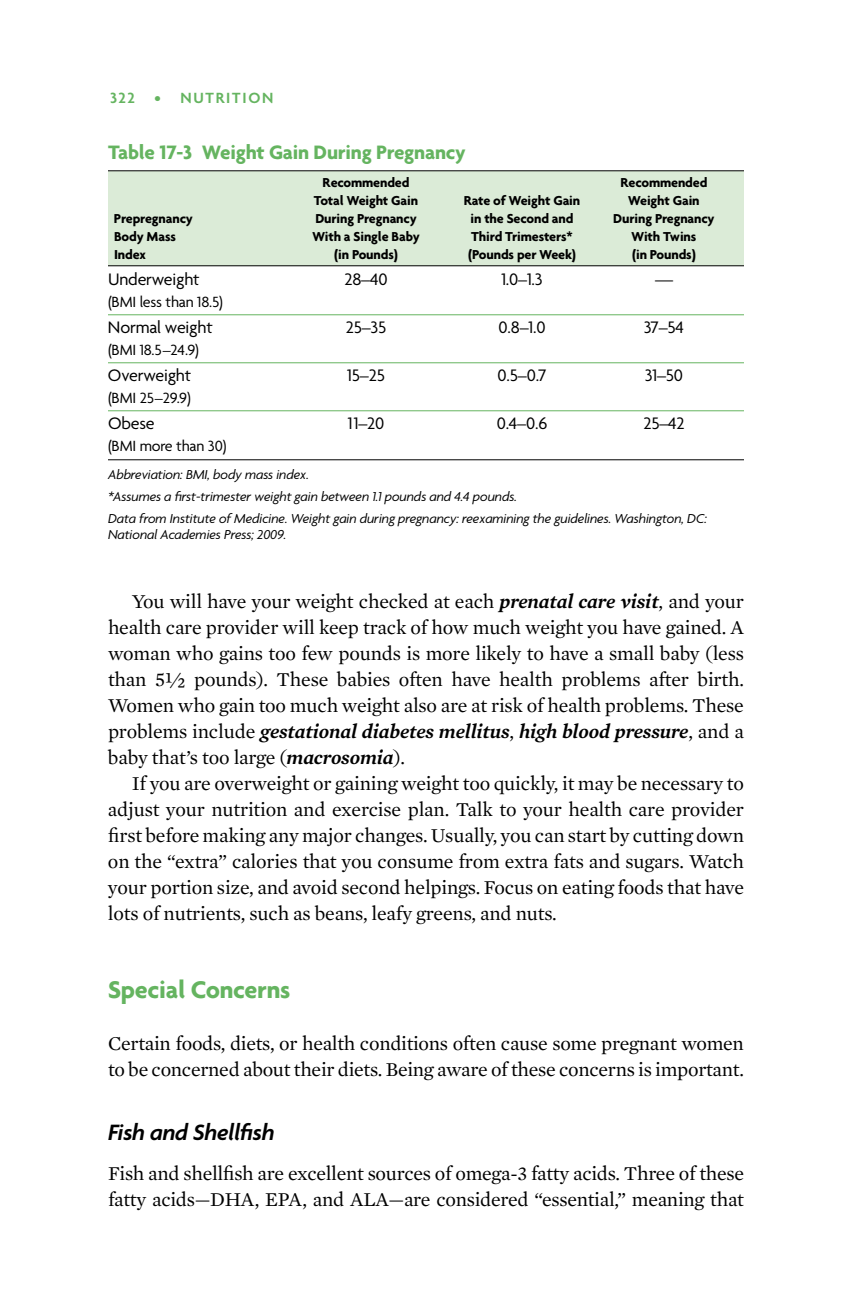
<style>
.page{position:relative;width:864px;height:1296px;background:#fff}
.page>*{position:absolute;margin:0;border:0;box-sizing:border-box;transform-origin:0 0}
.t1{font:700 26px "Agenda";letter-spacing:-.01em;color:#65b460}
.t2{font:italic 600 24px "Agenda";letter-spacing:-.01em;color:#000}
.t3{font:700 21px "Agenda";letter-spacing:-.01em;color:#65b460}
.t4{font:20px/26px "Mercury Text G1";letter-spacing:-.015em;color:#000;text-align:justify}
.t5{font:18px "Agenda";letter-spacing:-.01em;color:#000}
.t6{font:16px "Agenda";letter-spacing:-.01em;color:#000}
.t7{font:600 16px "Agenda";letter-spacing:.11em;color:#65b460}
.t8{font:italic 14px/22px "Agenda";letter-spacing:-.01em;color:#000}
.t9{font:700 14px "Agenda";letter-spacing:-.01em;color:#000}
.s1{font-weight:600;font-style:italic}
</style>
<div class="page">
<div style="left:108px;top:171px;width:636px;height:94px;background:#dbebd7"></div>
<hr style="left:108px;top:170px;width:636px;height:1px;background:#000">
<hr style="left:108px;top:265px;width:636px;height:1px;background:#000">
<hr style="left:108px;top:314px;width:636px;height:1px;background:#65b460">
<hr style="left:108px;top:362px;width:636px;height:1px;background:#65b460">
<hr style="left:108px;top:410px;width:636px;height:1px;background:#65b460">
<hr style="left:108px;top:459px;width:636px;height:1px;background:#000">
<p class="t7" style="left:110px;top:88px;width:165px">322 • NUTRITION</p>
<p class="t3" style="left:108px;top:140px;width:359px">Table 17-3 Weight Gain During Pregnancy</p>
<p class="t9" style="left:323px;top:174px;width:88px">Recommended</p>
<p class="t9" style="left:621px;top:174px;width:88px">Recommended</p>
<p class="t9" style="left:314px;top:192px;width:106px">Total Weight Gain</p>
<p class="t9" style="left:464px;top:192px;width:118px">Rate of Weight Gain</p>
<p class="t9" style="left:628px;top:192px;width:73px">Weight Gain</p>
<p class="t9" style="left:114px;top:210px;width:80px">Prepregnancy</p>
<p class="t9" style="left:315px;top:210px;width:103px">During Pregnancy</p>
<p class="t9" style="left:471px;top:210px;width:104px">in the Second and</p>
<p class="t9" style="left:613px;top:210px;width:103px">During Pregnancy</p>
<p class="t9" style="left:114px;top:228px;width:63px">Body Mass</p>
<p class="t9" style="left:312px;top:228px;width:109px">With a Single Baby</p>
<p class="t9" style="left:471px;top:228px;width:103px">Third Trimesters*</p>
<p class="t9" style="left:632px;top:228px;width:66px">With Twins</p>
<p class="t9" style="left:114px;top:246px;width:33px">Index</p>
<p class="t9" style="left:334px;top:246px;width:65px">(in Pounds)</p>
<p class="t9" style="left:468px;top:246px;width:109px">(Pounds per Week)</p>
<p class="t9" style="left:632px;top:246px;width:65px">(in Pounds)</p>
<p class="t5" style="left:108px;top:269px;width:93px">Underweight</p>
<p class="t5" style="left:344px;top:269px;width:45px">28–40</p>
<p class="t5" style="left:501px;top:269px;width:43px">1.0–1.3</p>
<p class="t5" style="left:655px;top:269px;width:19px">—</p>
<p class="t6" style="left:108px;top:293px;width:117px">(BMI less than 18.5)</p>
<p class="t5" style="left:108px;top:317px;width:106px">Normal weight</p>
<p class="t5" style="left:346px;top:317px;width:42px">25–35</p>
<p class="t5" style="left:499px;top:317px;width:48px">0.8–1.0</p>
<p class="t5" style="left:644px;top:317px;width:42px">37–54</p>
<p class="t6" style="left:108px;top:341px;width:93px">(BMI 18.5 –24.9)</p>
<p class="t5" style="left:108px;top:365px;width:85px">Overweight</p>
<p class="t5" style="left:347px;top:365px;width:39px">15–25</p>
<p class="t5" style="left:498px;top:365px;width:50px">0.5–0.7</p>
<p class="t5" style="left:645px;top:365px;width:40px">31–50</p>
<p class="t6" style="left:108px;top:389px;width:84px">(BMI 25 –29.9)</p>
<p class="t5" style="left:108px;top:413px;width:48px">Obese</p>
<p class="t5" style="left:348px;top:413px;width:38px">11–20</p>
<p class="t5" style="left:497px;top:413px;width:52px">0.4–0.6</p>
<p class="t5" style="left:643px;top:413px;width:43px">25–42</p>
<p class="t6" style="left:108px;top:437px;width:120px">(BMI more than 30)</p>
<p class="t8" style="left:108px;top:464px;width:601px">Abbreviation: BMI, body mass index.<br>*Assumes a first-trimester weight gain between 1.1 pounds and 4.4 pounds.<br>Data from Institute of Medicine. Weight gain during pregnancy: reexamining the guidelines. Washington, DC:</p>
<p class="t8" style="left:108px;top:524px;width:180px">National Academies Press; 2009.</p>
<p class="t4" style="left:108px;top:587px;width:638px;text-indent:24px">You will have your weight checked at each <span class="s1">prenatal care visit</span>, and your health care provider will keep track of how much weight you have gained. A woman who gains too few pounds is more likely to have a small baby (less than 5½ pounds). These babies often have health problems after birth.<br>Women who gain too much weight also are at risk of health problems. These problems include <span class="s1">gestational diabetes mellitus</span>, <span class="s1">high blood pressure</span>, and a baby that’s too large (<span class="s1">macrosomia</span>).</p>
<p class="t4" style="left:108px;top:769px;width:638px;text-indent:24px">If you are overweight or gaining weight too quickly, it may be necessary to adjust your nutrition and exercise plan. Talk to your health care provider first before making any major changes. Usually, you can start by cutting down on the “extra” calories that you consume from extra fats and sugars. Watch your portion size, and avoid second helpings. Focus on eating foods that have lots of nutrients, such as beans, leafy greens, and nuts.</p>
<h1 class="t1" style="left:108px;top:973px;width:184px">Special Concerns</h1>
<p class="t4" style="left:108px;top:1029px;width:638px">Certain foods, diets, or health conditions often cause some pregnant women to be concerned about their diets. Being aware of these concerns is important.</p>
<p class="t2" style="left:108px;top:1117px;width:168px">Fish and Shellfish</p>
<p class="t4" style="left:108px;top:1159px;width:638px">Fish and shellfish are excellent sources of omega-3 fatty acids. Three of these fatty acids—DHA, EPA, and ALA—are considered “essential,” meaning that</p>
</div>
